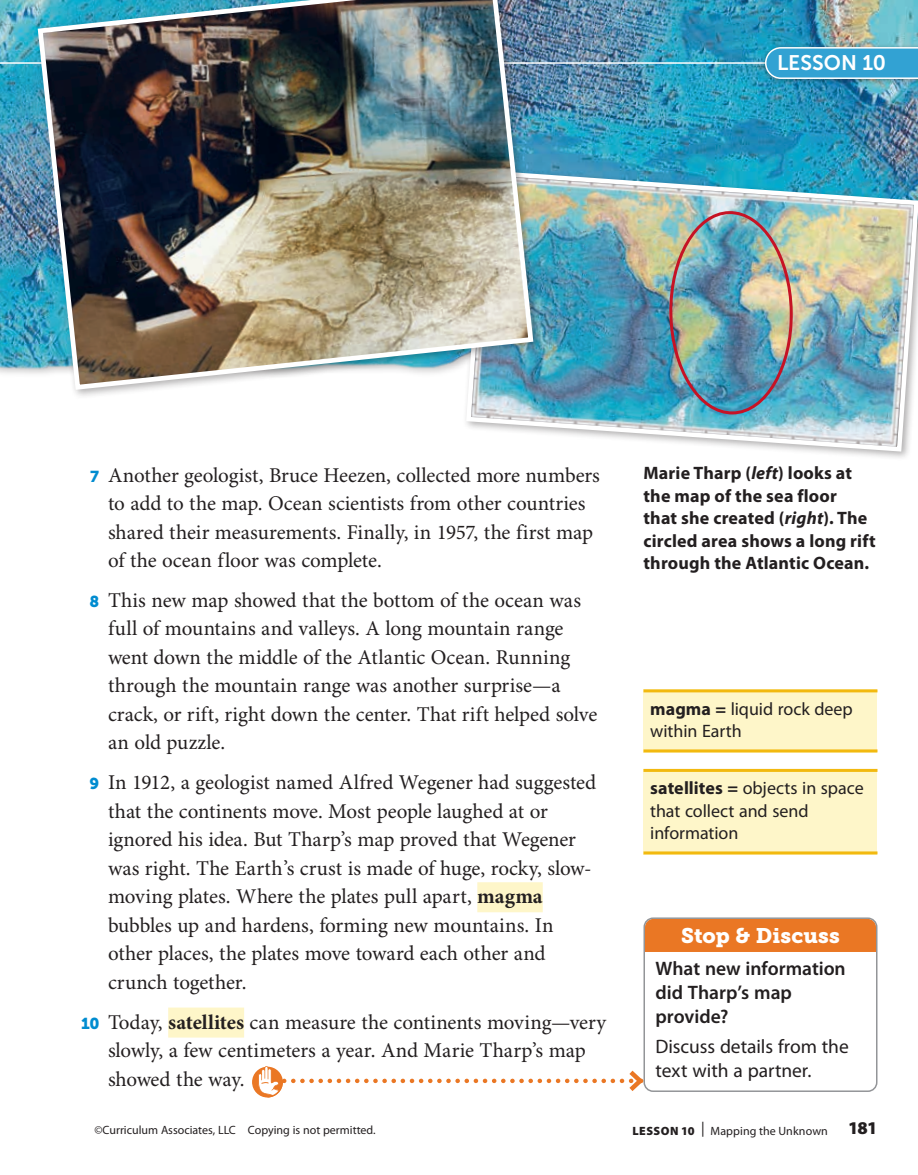
<style>
.page{position:relative;width:918px;height:1175px;background:#fff}
.page>*{position:absolute;margin:0;border:0;box-sizing:border-box;transform-origin:0 0}
.t1{font:21px/28.5px "Minion Pro";letter-spacing:-.005em;color:#231f20}
.t2{font:21px "Museo Slab 900";letter-spacing:.005em;color:#fff}
.t3{font:21px "Museo Sans 700";color:#fff}
.t4{font:600 19.5px/24px "Myriad Pro";color:#231f20}
.t5{font:19.5px/24px "Myriad Pro";color:#231f20}
.t6{font:700 18px/22.5px "Myriad Pro";letter-spacing:.01em;color:#231f20}
.t7{font:18px/22.5px "Myriad Pro";letter-spacing:-.005em;color:#231f20}
.t8{font:12px "Myriad Pro";color:#231f20}
.s1{font-family:"Museo Sans 900";font-size:15.75px;color:#008cd0}
.s2{font-weight:700}
.s3{font-style:italic}
.s4{font-weight:900}
.s5{font-size:15px}
.s6{font-weight:900;font-size:18px}
</style>
<div class="page">
<img style="left:0;top:0;width:918px;height:374px">
<div style="left:477px;top:882px;width:66px;height:30px;background:#fef6c9"></div>
<div style="left:168px;top:1007px;width:76px;height:30px;background:#fef6c9"></div>
<div style="left:253px;top:1067px;width:29px;height:29px;background:#ea7724;border-radius:50%"></div>
<div style="left:252px;top:1066px;width:31px;height:31px;border:1px solid #ea7724;border-radius:50%"></div>
<svg style="left:256px;top:1066px;width:391px;height:31px"></svg>
<div style="left:462px;top:166px;width:456px;height:295px;background:#231f20;opacity:.35"></div>
<img style="left:464px;top:168px;width:454px;height:286px">
<img style="left:668px;top:210px;width:126px;height:206px">
<hr style="left:0;top:62px;width:793px;height:2px;background:#fff">
<div style="left:644px;top:918px;width:233px;height:173px;background:#fff;border-radius:9px"></div>
<div style="left:645px;top:919px;width:231px;height:33px;background:#ea7724"></div>
<div style="left:643px;top:917px;width:235px;height:175px;border:2px solid #939598;border-radius:9px"></div>
<div style="left:644px;top:770px;width:234px;height:83px;background:#fef6c9"></div>
<hr style="left:644px;top:769px;width:234px;height:3px;background:#f2b90f">
<hr style="left:644px;top:851px;width:234px;height:3px;background:#f2b90f">
<div style="left:644px;top:691px;width:234px;height:60px;background:#fef6c9"></div>
<hr style="left:644px;top:689px;width:234px;height:3px;background:#f2b90f">
<hr style="left:644px;top:749px;width:234px;height:3px;background:#f2b90f">
<div style="left:760px;top:43px;width:158px;height:42px;background:#231f20;opacity:.4"></div>
<svg style="left:765px;top:47px;width:153px;height:32px;background:#45aad6"></svg>
<div style="left:34px;top:0;width:509px;height:400px;background:#231f20;opacity:.35"></div>
<img style="left:35px;top:0;width:501px;height:392px">
<p class="t3" style="left:777px;top:51px;width:111px">LESSON 10</p>
<p class="t1" style="left:108px;top:461px;width:493px;text-indent:-18px"><span class="s1">7</span> Another geologist, Bruce Heezen, collected more numbers to add to the map. Ocean scientists from other countries shared their measurements. Finally, in 1957, the first map of the ocean floor was complete.</p>
<p class="t1" style="left:108px;top:587px;width:491px;text-indent:-19px"><span class="s1">8</span> This new map showed that the bottom of the ocean was full of mountains and valleys. A long mountain range went down the middle of the Atlantic Ocean. Running through the mountain range was another surprise—a crack, or rift, right down the center. That rift helped solve an old puzzle.</p>
<p class="t1" style="left:108px;top:769px;width:490px;text-indent:-19px"><span class="s1">9</span> In 1912, a geologist named Alfred Wegener had suggested that the continents move. Most people laughed at or ignored his idea. But Tharp’s map proved that Wegener was right. The Earth’s crust is made of huge, rocky, slow&shy;moving plates. Where the plates pull apart, <span class="s2">magma </span>bubbles up and hardens, forming new mountains. In other places, the plates move toward each other and crunch together.</p>
<p class="t1" style="left:108px;top:1008px;width:500px;text-indent:-27px"><span class="s1">10</span> Today, <span class="s2">satellites</span> can measure the continents moving—very slowly, a few centimeters a year. And Marie Tharp’s map showed the way.</p>
<p class="t6" style="left:644px;top:462px;width:234px">Marie Tharp (<span class="s3">left</span>) looks at the map of the sea floor<br>that she created (<span class="s3">right</span>). The circled area shows a long rift through the Atlantic Ocean.</p>
<p class="t7" style="left:650px;top:698px;width:204px"><span class="s2">magma =</span> liquid rock deep within Earth</p>
<p class="t7" style="left:650px;top:777px;width:215px"><span class="s2">satellites =</span> objects in space that collect and send information</p>
<p class="t2" style="left:681px;top:923px;width:160px">Stop &amp; Discuss</p>
<p class="t4" style="left:656px;top:957px;width:192px">What new information did Tharp’s map provide?</p>
<p class="t5" style="left:656px;top:1035px;width:195px">Discuss details from the text with a partner.</p>
<p class="t8" style="left:94px;top:1123px;width:283px">©Curriculum Associates, LLC Copying is not permitted.</p>
<p class="t8" style="left:632px;top:1124px;width:247px"><span class="s4">LESSON 10</span> <span class="s5">|</span> Mapping the Unknown <span class="s6">181</span></p>
</div>
